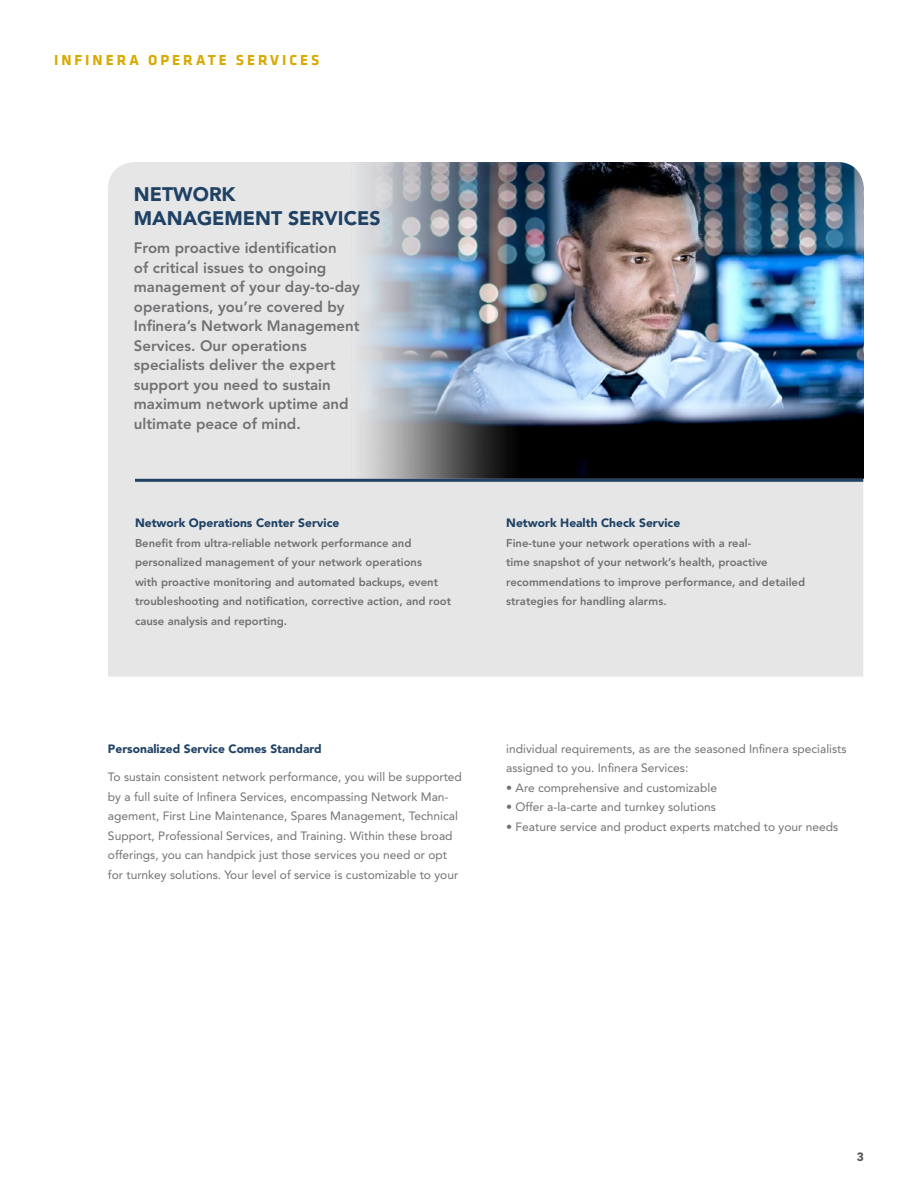
<style>
.page{position:relative;width:918px;height:1188px;background:#fff}
.page>*{position:absolute;margin:0;border:0;box-sizing:border-box;transform-origin:0 0}
.t1{font:900 19.5px/24px "Avenir LT Std";color:#1e4164}
.t2{font:800 15px/19.5px "Avenir LT Std";color:#717073}
.t3{font:700 15px "Klavika";letter-spacing:.2em;color:#d8a900}
.t4{font:12px/19.5px "Avenir LT Std";color:#717073}
.t5{font:900 12px "Avenir LT Std";color:#1e4164}
.t6{font:900 12px "Avenir LT Std";color:#56565a}
.t7{font:800 11.25px/19.5px "Avenir LT Std";color:#717073}
</style>
<div class="page">
<div style="left:108px;top:162px;width:755px;height:515px;background:#e6e6e7"></div>
<img style="left:351px;top:162px;width:513px;height:317px">
<hr style="left:135px;top:479px;width:728px;height:3px;background:#1e4164">
<p class="t3" style="left:54px;top:49px;width:267px">INFINERA OPERATE SERVICES</p>
<h1 class="t1" style="left:134px;top:182px;width:248px">NETWORK<br>MANAGEMENT SERVICES</h1>
<p class="t2" style="left:134px;top:238px;width:228px">From proactive identification<br>of critical issues to ongoing management of your day-to-day operations, you’re covered by<br>Infinera’s Network Management<br>Services. Our operations specialists deliver the expert support you need to sustain maximum network uptime and ultimate peace of mind.</p>
<p class="t5" style="left:135px;top:516px;width:206px">Network Operations Center Service</p>
<p class="t7" style="left:135px;top:533px;width:318px">Benefit from ultra-reliable network performance and personalized management of your network operations<br>with proactive monitoring and automated backups, event troubleshooting and notification, corrective action, and root cause analysis and reporting.</p>
<p class="t5" style="left:506px;top:516px;width:175px">Network Health Check Service</p>
<p class="t7" style="left:506px;top:533px;width:300px">Fine-tune your network operations with a real-<br>time snapshot of your network’s health, proactive recommendations to improve performance, and detailed strategies for handling alarms.</p>
<p class="t5" style="left:108px;top:741px;width:215px">Personalized Service Comes Standard</p>
<p class="t4" style="left:108px;top:767px;width:355px">To sustain consistent network performance, you will be supported by a full suite of Infinera Services, encompassing Network Man&shy;agement, First Line Maintenance, Spares Management, Technical Support, Professional Services, and Training. Within these broad offerings, you can handpick just those services you need or opt for turnkey solutions. Your level of service is customizable to your</p>
<p class="t4" style="left:506px;top:739px;width:342px">individual requirements, as are the seasoned Infinera specialists assigned to you. Infinera Services:</p>
<p class="t4" style="left:506px;top:778px;width:212px">• Are comprehensive and customizable</p>
<p class="t4" style="left:506px;top:797px;width:211px">• Offer a-la-carte and turnkey solutions</p>
<p class="t4" style="left:506px;top:817px;width:334px">• Feature service and product experts matched to your needs</p>
<p class="t6" style="left:857px;top:1150px;width:9px">3</p>
</div>
